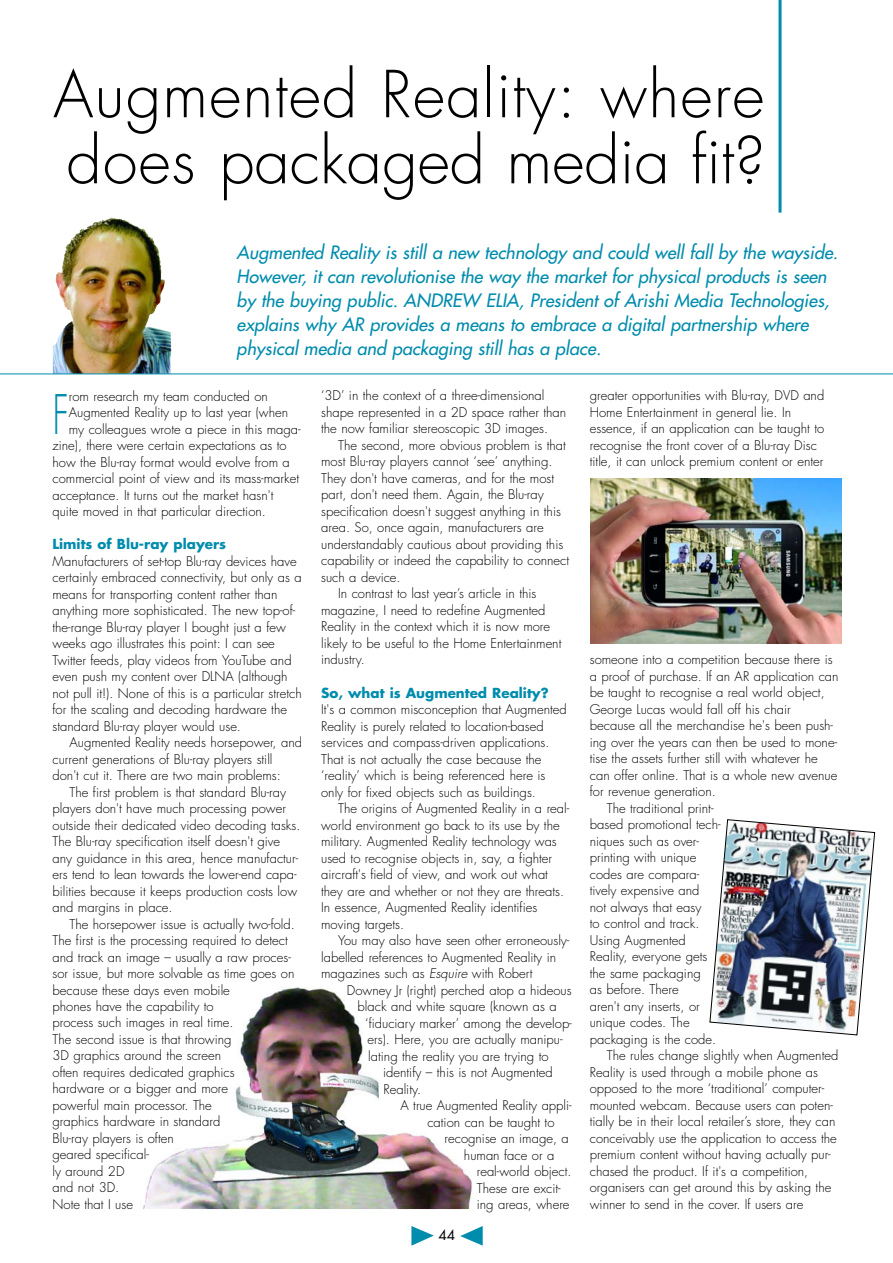
<style>
.page{position:relative;width:893px;height:1263px;background:#fff}
.page>*{position:absolute;margin:0;border:0;box-sizing:border-box;transform-origin:0 0}
.t1{font:300 63px/66px "Futura CE";letter-spacing:.02em;color:#000}
.t2{font:300 52.95px "Futura CE";color:#008cad;scale:.7 1}
.t3{font:italic 18px/24px "Futura CE";color:#008cad}
.t4{font:13.65px "Futura CE";color:#000}
.t5{font:700 13.5px "Futura CE";color:#008cad}
.t6{font:300 13.05px/16.5px "Futura CE";color:#000}
.s1{font-style:italic}
</style>
<div class="page">
<img style="left:53px;top:218px;width:118px;height:156px">
<hr style="left:778px;top:0;width:3px;height:213px;background:#008cad">
<svg style="left:411px;top:1226px;width:23px;height:20px"></svg>
<svg style="left:460px;top:1226px;width:23px;height:19px"></svg>
<hr style="left:0;top:374px;width:893px;height:1px;background:#008cad">
<img style="left:709px;top:819px;width:166px;height:216px">
<img style="left:143px;top:987px;width:329px;height:222px">
<img style="left:590px;top:478px;width:252px;height:166px">
<h1 class="t1" style="left:53px;top:67px;width:713px">Augmented Reality: where does packaged media fit?</h1>
<p class="t3" style="left:237px;top:241px;width:603px">Augmented Reality is still a new technology and could well fall by the wayside.<br>However, it can revolutionise the way the market for physical products is seen by the buying public. ANDREW ELIA, President of Arishi Media Technologies, explains why AR provides a means to embrace a digital partnership where physical media and packaging still has a place.</p>
<h2 class="t2" style="left:53px;top:390px;width:25px">F</h2>
<p class="t6" style="left:69px;top:389px;width:201px">rom research my team conducted on</p>
<p class="t6" style="left:69px;top:405px;width:221px">Augmented Reality up to last year (when</p>
<p class="t6" style="left:69px;top:422px;width:233px">my colleagues wrote a piece in this maga-</p>
<p class="t6" style="left:53px;top:438px;width:236px">zine), there were certain expectations as to</p>
<p class="t6" style="left:53px;top:455px;width:239px">how the Blu-ray format would evolve from a</p>
<p class="t6" style="left:53px;top:471px;width:248px">commercial point of view and its mass-market</p>
<p class="t6" style="left:53px;top:488px;width:222px">acceptance. It turns out the market hasn't</p>
<p class="t6" style="left:53px;top:504px;width:215px">quite moved in that particular direction.</p>
<p class="t5" style="left:53px;top:538px;width:175px">Limits of Blu-ray players</p>
<p class="t6" style="left:53px;top:554px;width:251px">Manufacturers of set-top Blu-ray devices have certainly embraced connectivity, but only as a means for transporting content rather than anything more sophisticated. The new top-of&shy;the-range Blu-ray player I bought just a few weeks ago illustrates this point: I can see Twitter feeds, play videos from YouTube and even push my content over DLNA (although not pull it!). None of this is a particular stretch for the scaling and decoding hardware the standard Blu-ray player would use.</p>
<p class="t6" style="left:53px;top:735px;width:251px;text-indent:17px">Augmented Reality needs horsepower, and current generations of Blu-ray players still don't cut it. There are two main problems:</p>
<p class="t6" style="left:53px;top:785px;width:249px;text-indent:17px">The first problem is that standard Blu-ray players don't have much processing power outside their dedicated video decoding tasks.<br>The Blu-ray specification itself doesn't give any guidance in this area, hence manufactur&shy;ers tend to lean towards the lower-end capa&shy;bilities because it keeps production costs low and margins in place.</p>
<p class="t6" style="left:53px;top:916px;width:244px;text-indent:17px">The horsepower issue is actually two-fold.<br>The first is the processing required to detect and track an image – usually a raw proces&shy;sor issue, but more solvable as time goes on because these days even mobile<br>phones have the capability to<br>process such images in real time.<br>The second issue is that throwing<br>3D graphics around the screen<br>often requires dedicated graphics<br>hardware or a bigger and more<br>powerful main processor. The<br>graphics hardware in standard<br>Blu-ray players is often<br>geared specifical-<br>ly around 2D<br>and not 3D.<br>Note that I use</p>
<p class="t6" style="left:321px;top:388px;width:247px">‘3D’ in the context of a three-dimensional shape represented in a 2D space rather than the now familiar stereoscopic 3D images.</p>
<p class="t6" style="left:338px;top:438px;width:229px">The second, more obvious problem is that</p>
<p class="t6" style="left:321px;top:454px;width:233px">most Blu-ray players cannot ‘see’ anything.</p>
<p class="t6" style="left:321px;top:471px;width:234px">They don't have cameras, and for the most</p>
<p class="t6" style="left:321px;top:487px;width:224px">part, don't need them. Again, the Blu-ray</p>
<p class="t6" style="left:321px;top:504px;width:241px">specification doesn't suggest anything in this</p>
<p class="t6" style="left:321px;top:520px;width:224px">area. So, once again, manufacturers are</p>
<p class="t6" style="left:321px;top:537px;width:244px">understandably cautious about providing this</p>
<p class="t6" style="left:321px;top:553px;width:250px">capability or indeed the capability to connect</p>
<p class="t6" style="left:321px;top:570px;width:81px">such a device.</p>
<p class="t6" style="left:338px;top:586px;width:200px">In contrast to last year’s article in this</p>
<p class="t6" style="left:321px;top:603px;width:226px">magazine, I need to redefine Augmented</p>
<p class="t6" style="left:321px;top:619px;width:231px">Reality in the context which it is now more</p>
<p class="t6" style="left:321px;top:636px;width:242px">likely to be useful to the Home Entertainment</p>
<p class="t6" style="left:321px;top:652px;width:45px">industry.</p>
<p class="t5" style="left:321px;top:686px;width:229px">So, what is Augmented Reality?</p>
<p class="t6" style="left:321px;top:702px;width:247px">It's a common misconception that Augmented Reality is purely related to location-based services and compass-driven applications.<br>That is not actually the case because the ‘reality’ which is being referenced here is only for fixed objects such as buildings.</p>
<p class="t6" style="left:321px;top:801px;width:250px;text-indent:17px">The origins of Augmented Reality in a real&shy;world environment go back to its use by the military. Augmented Reality technology was used to recognise objects in, say, a fighter aircraft's field of view, and work out what they are and whether or not they are threats.<br>In essence, Augmented Reality identifies moving targets.</p>
<p class="t6" style="left:321px;top:933px;width:250px;text-indent:17px">You may also have seen other erroneously&shy;labelled references to Augmented Reality in magazines such as <span class="s1">Esquire</span> with Robert</p>
<p class="t6" style="left:347px;top:983px;width:226px">Downey Jr (right) perched atop a hideous</p>
<p class="t6" style="left:358px;top:999px;width:201px">black and white square (known as a</p>
<p class="t6" style="left:365px;top:1015px;width:208px">‘fiduciary marker’ among the develop-</p>
<p class="t6" style="left:368px;top:1032px;width:196px">ers). Here, you are actually manipu-</p>
<p class="t6" style="left:368px;top:1048px;width:182px">lating the reality you are trying to</p>
<p class="t6" style="left:383px;top:1065px;width:171px">identify – this is not Augmented</p>
<p class="t6" style="left:383px;top:1081px;width:39px">Reality.</p>
<p class="t6" style="left:400px;top:1098px;width:173px">A true Augmented Reality appli-</p>
<p class="t6" style="left:427px;top:1114px;width:129px">cation can be taught to</p>
<p class="t6" style="left:445px;top:1131px;width:126px">recognise an image, a</p>
<p class="t6" style="left:464px;top:1147px;width:92px">human face or a</p>
<p class="t6" style="left:477px;top:1164px;width:96px">real-world object.</p>
<p class="t6" style="left:477px;top:1180px;width:85px">These are excit-</p>
<p class="t6" style="left:477px;top:1197px;width:94px">ing areas, where</p>
<p class="t4" style="left:438px;top:1229px;width:18px">44</p>
<p class="t6" style="left:590px;top:388px;width:236px">greater opportunities with Blu-ray, DVD and Home Entertainment in general lie. In essence, if an application can be taught to recognise the front cover of a Blu-ray Disc title, it can unlock premium content or enter</p>
<p class="t6" style="left:590px;top:652px;width:244px">someone into a competition because there is</p>
<p class="t6" style="left:590px;top:669px;width:250px">a proof of purchase. If an AR application can</p>
<p class="t6" style="left:590px;top:685px;width:236px">be taught to recognise a real world object,</p>
<p class="t6" style="left:590px;top:702px;width:203px">George Lucas would fall off his chair</p>
<p class="t6" style="left:590px;top:718px;width:245px">because all the merchandise he's been push-</p>
<p class="t6" style="left:590px;top:735px;width:249px">ing over the years can then be used to mone-</p>
<p class="t6" style="left:590px;top:751px;width:229px">tise the assets further still with whatever he</p>
<p class="t6" style="left:590px;top:768px;width:249px">can offer online. That is a whole new avenue</p>
<p class="t6" style="left:590px;top:784px;width:127px">for revenue generation.</p>
<p class="t6" style="left:607px;top:801px;width:108px">The traditional print-</p>
<p class="t6" style="left:590px;top:817px;width:132px">based promotional tech-</p>
<p class="t6" style="left:590px;top:834px;width:111px">niques such as over-</p>
<p class="t6" style="left:590px;top:850px;width:108px">printing with unique</p>
<p class="t6" style="left:590px;top:867px;width:111px">codes are compara-</p>
<p class="t6" style="left:590px;top:883px;width:111px">tively expensive and</p>
<p class="t6" style="left:590px;top:900px;width:113px">not always that easy</p>
<p class="t6" style="left:590px;top:916px;width:111px">to control and track.</p>
<p class="t6" style="left:590px;top:933px;width:97px">Using Augmented</p>
<p class="t6" style="left:590px;top:949px;width:119px">Reality, everyone gets</p>
<p class="t6" style="left:590px;top:966px;width:112px">the same packaging</p>
<p class="t6" style="left:590px;top:982px;width:90px">as before. There</p>
<p class="t6" style="left:590px;top:999px;width:111px">aren't any inserts, or</p>
<p class="t6" style="left:590px;top:1015px;width:101px">unique codes. The</p>
<p class="t6" style="left:590px;top:1032px;width:128px">packaging is the code.</p>
<p class="t6" style="left:607px;top:1048px;width:233px">The rules change slightly when Augmented</p>
<p class="t6" style="left:590px;top:1065px;width:230px">Reality is used through a mobile phone as</p>
<p class="t6" style="left:590px;top:1081px;width:236px">opposed to the more ‘traditional’ computer-</p>
<p class="t6" style="left:590px;top:1098px;width:245px">mounted webcam. Because users can poten-</p>
<p class="t6" style="left:590px;top:1114px;width:247px">tially be in their local retailer’s store, they can</p>
<p class="t6" style="left:590px;top:1131px;width:249px">conceivably use the application to access the</p>
<p class="t6" style="left:590px;top:1147px;width:242px">premium content without having actually pur-</p>
<p class="t6" style="left:590px;top:1164px;width:220px">chased the product. If it's a competition,</p>
<p class="t6" style="left:590px;top:1180px;width:243px">organisers can get around this by asking the</p>
<p class="t6" style="left:590px;top:1197px;width:215px">winner to send in the cover. If users are</p>
</div>
